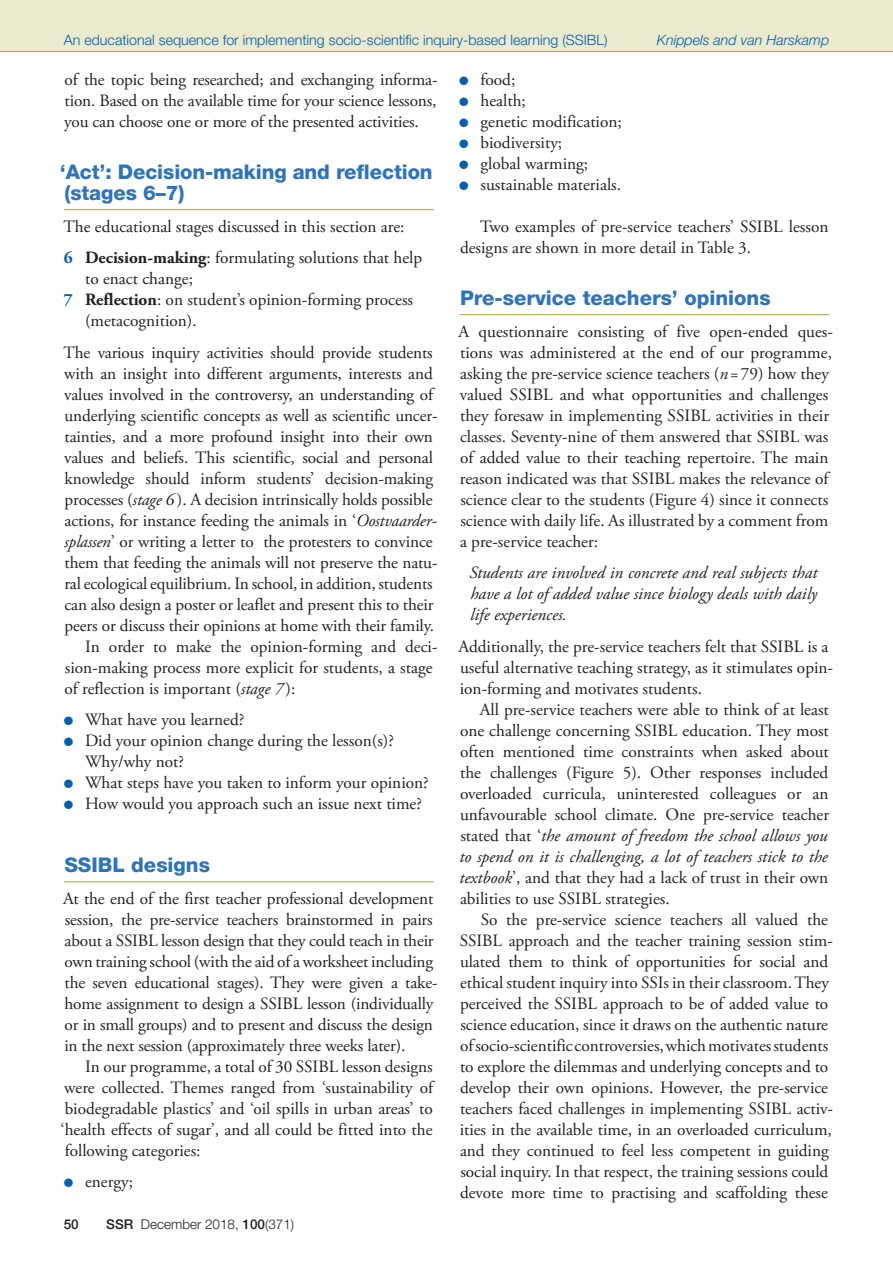
<style>
.page{position:relative;width:893px;height:1263px;background:#fff}
.page>*{position:absolute;margin:0;border:0;box-sizing:border-box;transform-origin:0 0}
.CH_A_head{font:800 20.25px/21px "Helvetica Neue LT Std";letter-spacing:-.005em;color:#2f74ba}
.CH_body_tx_first{font:17.25px/21px "Adobe Garamond Pro";letter-spacing:-.01em;color:#231f20}
.CH_body_tx{font:17.25px/21px "Adobe Garamond Pro";letter-spacing:-.005em;color:#231f20}
.CH_bulleted_list{font:17.25px/21px "Adobe Garamond Pro";color:#231f20}
.CH_quote_ital{font:italic 17.25px/21px "Adobe Garamond Pro";color:#231f20;text-align:justify}
.CH_bulleted_list_las{font:17.25px "Adobe Garamond Pro";color:#231f20}
.CH_numbered_list_las{font:17.25px/21px "Adobe Garamond Pro";color:#231f20}
.CH_numbered_list_fir{font:17.25px/21px "Adobe Garamond Pro";color:#231f20}
.CH_bulleted_list_fir{font:17.25px "Adobe Garamond Pro";color:#231f20}
.CH_running_head_vers{font:300 14.25px "Helvetica Neue LT Std";color:#0160ae}
.CH_running_head_vers-2{font:italic 300 14.25px "Helvetica Neue LT Std";color:#0160ae}
.t1{font:300 13.5px "Helvetica Neue LT Std";color:#231f20}
.t2{font:500 13.5px "Helvetica Neue LT Std";color:#231f20}
.s1{font-weight:700;color:#0160ae}
.s2{font-weight:700}
.s3{font-style:italic}
.s4{color:#0160ae}
.s5{font-weight:500}
</style>
<div class="page">
<div style="left:0;top:0;width:893px;height:51px;background:#eaeacf"></div>
<hr style="left:0;top:51px;width:893px;height:1px;background:#a9ab38">
<hr style="left:64px;top:209px;width:370px;height:1px;background:#a9ab38">
<hr style="left:64px;top:881px;width:370px;height:1px;background:#a9ab38">
<hr style="left:459px;top:314px;width:370px;height:1px;background:#a9ab38">
<p class="CH_running_head_vers" style="left:64px;top:31px;width:545px">An educational sequence for implementing socio-scientific inquiry-based learning (SSIBL)</p>
<p class="CH_running_head_vers-2" style="left:657px;top:31px;width:174px">Knippels and van Harskamp</p>
<p class="CH_body_tx" style="left:64px;top:69px;width:375px;text-align:justify">of the topic being researched; and exchanging informa&shy;tion. Based on the available time for your science lessons, you can choose one or more of the presented activities.</p>
<p class="CH_A_head" style="left:60px;top:162px;width:374px">‘Act’: Decision-making and reflection (stages 6–7)</p>
<p class="CH_body_tx_first" style="left:64px;top:216px;width:343px">The educational stages discussed in this section are:</p>
<p class="CH_numbered_list_fir" style="left:85px;top:248px;width:339px;text-indent:-21px"><span class="s1">6</span> <span class="s2">Decision-making</span>: formulating solutions that help to enact change;</p>
<p class="CH_numbered_list_las" style="left:85px;top:290px;width:330px;text-indent:-21px"><span class="s1">7</span> <span class="s2">Reflection</span>: on student’s opinion-forming process (metacognition).</p>
<p class="CH_body_tx_first" style="left:64px;top:342px;width:376px">The various inquiry activities should provide students with an insight into different arguments, interests and values involved in the controversy, an understanding of underlying scientific concepts as well as scientific uncer&shy;tainties, and a more profound insight into their own values and beliefs. This scientific, social and personal knowledge should inform students’ decision-making processes (<span class="s3">stage 6</span> ). A decision intrinsically holds possible actions, for instance feeding the animals in ‘<span class="s3">Oostvaarder&shy;splassen</span>’ or writing a letter to the protesters to convince them that feeding the animals will not preserve the natu&shy;ral ecological equilibrium. In school, in addition, students can also design a poster or leaflet and present this to their peers or discuss their opinions at home with their family.</p>
<p class="CH_body_tx" style="left:65px;top:636px;width:374px;text-indent:21px">In order to make the opinion-forming and deci&shy;sion-making process more explicit for students, a stage of reflection is important (<span class="s3">stage 7</span>):</p>
<p class="CH_bulleted_list_fir" style="left:64px;top:709px;width:182px"><span class="s4">●</span> What have you learned?</p>
<p class="CH_bulleted_list" style="left:85px;top:731px;width:310px;text-indent:-21px"><span class="s4">●</span> Did your opinion change during the lesson(s)?<br>Why/why not?</p>
<p class="CH_bulleted_list" style="left:64px;top:773px;width:366px"><span class="s4">●</span> What steps have you taken to inform your opinion?</p>
<p class="CH_bulleted_list_las" style="left:64px;top:793px;width:360px"><span class="s4">●</span> How would you approach such an issue next time?</p>
<p class="CH_A_head" style="left:64px;top:855px;width:147px">SSIBL designs</p>
<p class="CH_body_tx_first" style="left:63px;top:888px;width:376px">At the end of the first teacher professional development session, the pre-service teachers brainstormed in pairs about a SSIBL lesson design that they could teach in their own training school (with the aid of a worksheet including the seven educational stages). They were given a take&shy;home assignment to design a SSIBL lesson (individually or in small groups) and to present and discuss the design in the next session (approximately three weeks later).</p>
<p class="CH_body_tx" style="left:61px;top:1056px;width:376px;text-indent:25px">In our programme, a total of 30 SSIBL lesson designs were collected. Themes ranged from ‘sustainability of biodegradable plastics’ and ‘oil spills in urban areas’ to ‘health effects of sugar’, and all could be fitted into the following categories:</p>
<p class="CH_bulleted_list_fir" style="left:64px;top:1171px;width:71px"><span class="s4">●</span> energy;</p>
<p class="t2" style="left:64px;top:1216px;width:17px">50</p>
<p class="t1" style="left:106px;top:1216px;width:189px"><span class="s5">SSR</span> December 2018, <span class="s5">100</span>(371)</p>
<p class="CH_bulleted_list" style="left:459px;top:69px;width:58px"><span class="s4">●</span> food;</p>
<p class="CH_bulleted_list" style="left:459px;top:90px;width:68px"><span class="s4">●</span> health;</p>
<p class="CH_bulleted_list" style="left:459px;top:111px;width:164px"><span class="s4">●</span> genetic modification;</p>
<p class="CH_bulleted_list" style="left:459px;top:132px;width:104px"><span class="s4">●</span> biodiversity;</p>
<p class="CH_bulleted_list" style="left:459px;top:153px;width:130px"><span class="s4">●</span> global warming;</p>
<p class="CH_bulleted_list_las" style="left:459px;top:174px;width:163px"><span class="s4">●</span> sustainable materials.</p>
<p class="CH_body_tx" style="left:460px;top:216px;width:370px;text-indent:20px">Two examples of pre-service teachers’ SSIBL lesson designs are shown in more detail in Table 3.</p>
<p class="CH_A_head" style="left:460px;top:288px;width:312px">Pre-service teachers’ opinions</p>
<p class="CH_body_tx_first" style="left:458px;top:321px;width:376px">A questionnaire consisting of five open-ended ques&shy;tions was administered at the end of our programme, asking the pre-service science teachers (<span class="s3">n</span>=79) how they valued SSIBL and what opportunities and challenges they foresaw in implementing SSIBL activities in their classes. Seventy-nine of them answered that SSIBL was of added value to their teaching repertoire. The main reason indicated was that SSIBL makes the relevance of science clear to the students (Figure 4) since it connects science with daily life. As illustrated by a comment from a pre-service teacher:</p>
<p class="CH_quote_ital" style="left:469px;top:563px;width:349px">Students are involved in concrete and real subjects that have a lot of added value since biology deals with daily life experiences.</p>
<p class="CH_body_tx_first" style="left:458px;top:636px;width:376px">Additionally, the pre-service teachers felt that SSIBL is a useful alternative teaching strategy, as it stimulates opin&shy;ion-forming and motivates students.</p>
<p class="CH_body_tx" style="left:459px;top:699px;width:371px;text-align:justify;text-indent:20px">All pre-service teachers were able to think of at least one challenge concerning SSIBL education. They most often mentioned time constraints when asked about the challenges (Figure 5). Other responses included overloaded curricula, uninterested colleagues or an unfavourable school climate. One pre-service teacher stated that ‘<span class="s3">the amount of freedom the school allows you to spend on it is challenging, a lot of teachers stick to the textbook</span>’, and that they had a lack of trust in their own abilities to use SSIBL strategies.</p>
<p class="CH_body_tx" style="left:460px;top:909px;width:375px;text-indent:21px">So the pre-service science teachers all valued the SSIBL approach and the teacher training session stim&shy;ulated them to think of opportunities for social and ethical student inquiry into SSIs in their classroom. They perceived the SSIBL approach to be of added value to science education, since it draws on the authentic nature of socio-scientific controversies, which motivates students to explore the dilemmas and underlying concepts and to develop their own opinions. However, the pre-service teachers faced challenges in implementing SSIBL activ&shy;ities in the available time, in an overloaded curriculum, and they continued to feel less competent in guiding social inquiry. In that respect, the training sessions could devote more time to practising and scaffolding these</p>
</div>
